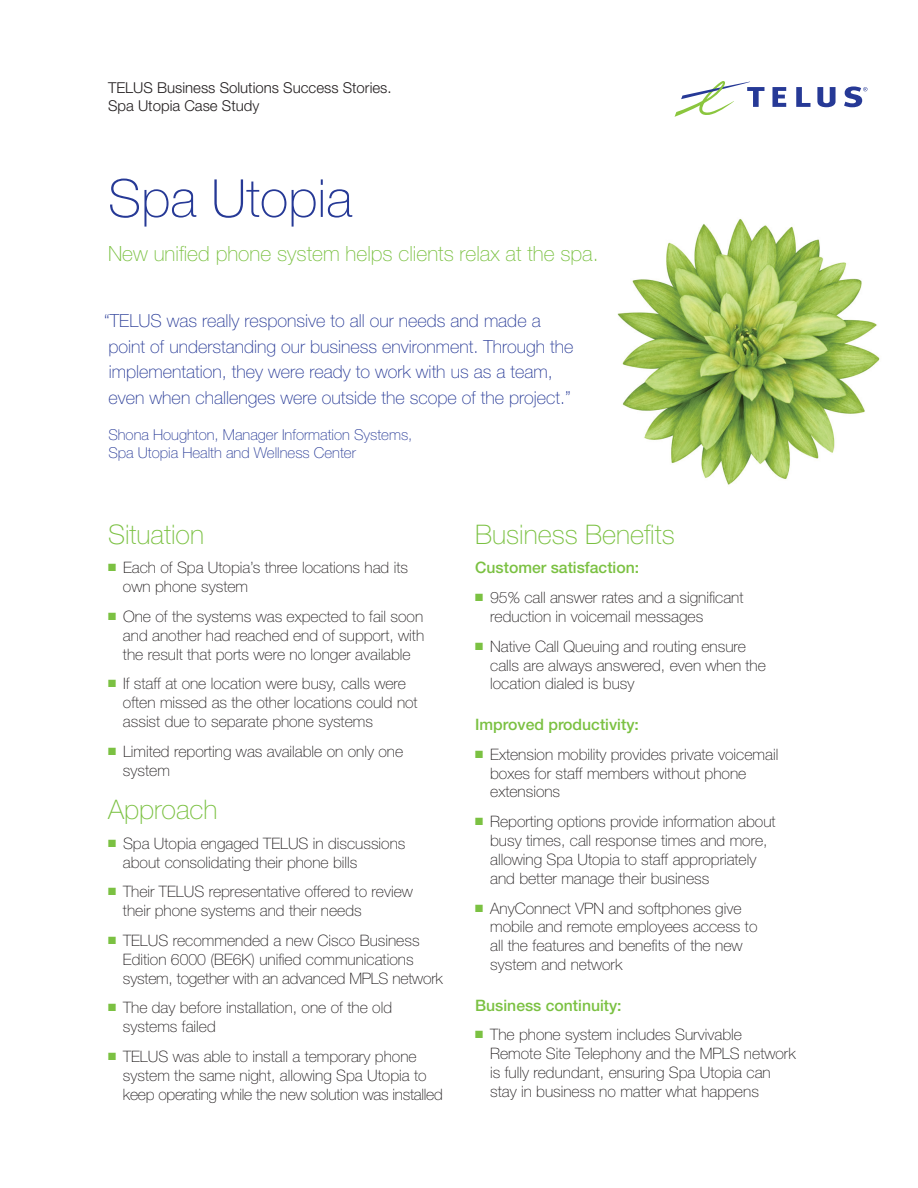
<style>
.page{position:relative;width:918px;height:1188px;background:#fff}
.page>*{position:absolute;margin:0;border:0;box-sizing:border-box;transform-origin:0 0}
.t1{font:100 52.5px "Helvetica Neue";color:#263996}
.t2{font:100 27px "Helvetica Neue";color:#7bc142}
.t3{font:100 21px "Helvetica Neue";color:#7bc142}
.t4{font:100 18px/25.5px "Helvetica Neue";color:#263996}
.t5{font:100 15.75px/18.9px "Helvetica Neue";color:#231f20}
.t6{font:500 15.75px "Helvetica Neue";color:#7bc142}
.t7{font:100 15px/18px "Helvetica Neue";color:#263996}
.t8{font:300 15px "Helvetica Neue";color:#231f20}
.s1{color:#7bc142}
</style>
<div class="page">
<img style="left:617px;top:219px;width:263px;height:266px">
<svg style="left:772px;top:87px;width:14px;height:20px"></svg>
<svg style="left:796px;top:87px;width:14px;height:20px"></svg>
<svg style="left:817px;top:87px;width:19px;height:20px"></svg>
<svg style="left:675px;top:81px;width:89px;height:36px"></svg>
<svg style="left:844px;top:86px;width:23px;height:21px"></svg>
<p class="t8" style="left:108px;top:78px;width:285px">TELUS Business Solutions Success Stories.</p>
<p class="t8" style="left:108px;top:96px;width:153px">Spa Utopia Case Study</p>
<p class="t1" style="left:108px;top:168px;width:246px">Spa Utopia</p>
<p class="t3" style="left:108px;top:242px;width:492px">New unified phone system helps clients relax at the spa.</p>
<p class="t4" style="left:104px;top:308px;width:471px">“TELUS was really responsive to all our needs and made a point of understanding our business environment. Through the implementation, they were ready to work with us as a team, even when challenges were outside the scope of the project.”</p>
<p class="t7" style="left:108px;top:426px;width:305px">Shona Houghton, Manager Information Systems,<br>Spa Utopia Health and Wellness Center</p>
<p class="t2" style="left:108px;top:519px;width:98px">Situation</p>
<p class="t5" style="left:123px;top:558px;width:287px;text-indent:-15px"><span class="s1">■</span> Each of Spa Utopia’s three locations had its own phone system</p>
<p class="t5" style="left:123px;top:607px;width:303px;text-align:justify;text-indent:-15px"><span class="s1">■</span> One of the systems was expected to fail soon and another had reached end of support, with the result that ports were no longer available</p>
<p class="t5" style="left:123px;top:674px;width:296px;text-indent:-15px"><span class="s1">■</span> If staff at one location were busy, calls were often missed as the other locations could not assist due to separate phone systems</p>
<p class="t5" style="left:123px;top:742px;width:282px;text-indent:-15px"><span class="s1">■</span> Limited reporting was available on only one system</p>
<p class="t2" style="left:108px;top:794px;width:111px">Approach</p>
<p class="t5" style="left:123px;top:834px;width:284px;text-indent:-15px"><span class="s1">■</span> Spa Utopia engaged TELUS in discussions about consolidating their phone bills</p>
<p class="t5" style="left:123px;top:882px;width:291px;text-indent:-15px"><span class="s1">■</span> Their TELUS representative offered to review their phone systems and their needs</p>
<p class="t5" style="left:123px;top:931px;width:321px;text-indent:-15px"><span class="s1">■</span> TELUS recommended a new Cisco Business<br>Edition 6000 (BE6K) unified communications system, together with an advanced MPLS network</p>
<p class="t5" style="left:123px;top:998px;width:271px;text-indent:-15px"><span class="s1">■</span> The day before installation, one of the old systems failed</p>
<p class="t5" style="left:123px;top:1047px;width:321px;text-indent:-15px"><span class="s1">■</span> TELUS was able to install a temporary phone system the same night, allowing Spa Utopia to keep operating while the new solution was installed</p>
<p class="t2" style="left:475px;top:519px;width:201px">Business Benefits</p>
<p class="t6" style="left:475px;top:558px;width:165px">Customer satisfaction:</p>
<p class="t5" style="left:490px;top:588px;width:255px;text-indent:-15px"><span class="s1">■</span> 95% call answer rates and a significant reduction in voicemail messages</p>
<p class="t5" style="left:490px;top:637px;width:277px;text-indent:-15px"><span class="s1">■</span> Native Call Queuing and routing ensure calls are always answered, even when the location dialed is busy</p>
<p class="t6" style="left:475px;top:715px;width:165px">Improved productivity:</p>
<p class="t5" style="left:490px;top:745px;width:290px;text-indent:-15px"><span class="s1">■</span> Extension mobility provides private voicemail boxes for staff members without phone extensions</p>
<p class="t5" style="left:490px;top:812px;width:287px;text-indent:-15px"><span class="s1">■</span> Reporting options provide information about busy times, call response times and more, allowing Spa Utopia to staff appropriately and better manage their business</p>
<p class="t5" style="left:490px;top:898px;width:269px;text-indent:-15px"><span class="s1">■</span> AnyConnect VPN and softphones give mobile and remote employees access to all the features and benefits of the new system and network</p>
<p class="t6" style="left:475px;top:996px;width:148px">Business continuity:</p>
<p class="t5" style="left:490px;top:1025px;width:307px;text-indent:-15px"><span class="s1">■</span> The phone system includes Survivable Remote Site Telephony and the MPLS network is fully redundant, ensuring Spa Utopia can stay in business no matter what happens</p>
</div>
